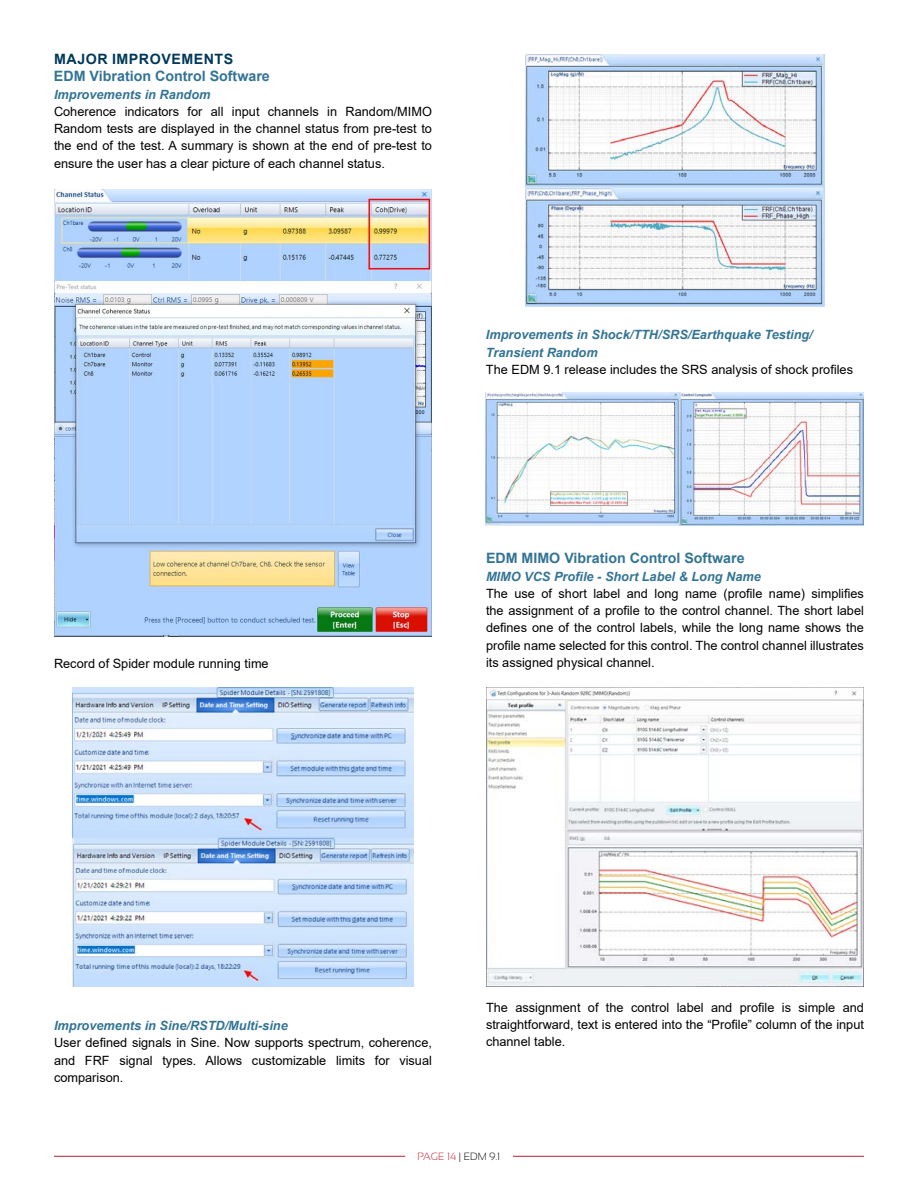
<style>
.page{position:relative;width:918px;height:1188px;background:#fff}
.page>*{position:absolute;margin:0;border:0;box-sizing:border-box;transform-origin:0 0}
.t1{font:700 14.25px "Arial";color:#337494}
.t2{font:700 14.25px "Arial";letter-spacing:.035em;color:#00395a}
.t3{font:12.75px/17.2px "Arial";color:#000;text-align:justify}
.t4{font:italic 700 12.75px/17.2px "Arial";color:#337494}
.t5{font:300 10.5px "Sansation";color:#000}
.s1{color:#be1e2d}
</style>
<div class="page">
<hr style="left:54px;top:1156px;width:810px;height:1px;background:#be1e2d">
<div style="left:405px;top:1153px;width:108px;height:35px;background:#fff"></div>
<img style="left:54px;top:189px;width:378px;height:447px">
<img style="left:73px;top:688px;width:340px;height:298px">
<img style="left:525px;top:54px;width:300px;height:252px">
<img style="left:486px;top:392px;width:378px;height:134px">
<img style="left:486px;top:687px;width:378px;height:300px">
<p class="t2" style="left:54px;top:49px;width:180px">MAJOR IMPROVEMENTS</p>
<p class="t1" style="left:54px;top:66px;width:217px">EDM Vibration Control Software</p>
<p class="t4" style="left:54px;top:86px;width:158px">Improvements in Random</p>
<p class="t3" style="left:54px;top:103px;width:380px">Coherence indicators for all input channels in Random/MIMO Random tests are displayed in the channel status from pre-test to the end of the test. A summary is shown at the end of pre-test to ensure the user has a clear picture of each channel status.</p>
<p class="t4" style="left:486px;top:327px;width:328px">Improvements in Shock/TTH/SRS/Earthquake Testing/<br>Transient Random</p>
<p class="t3" style="left:486px;top:361px;width:369px">The EDM 9.1 release includes the SRS analysis of shock profiles</p>
<p class="t3" style="left:54px;top:655px;width:216px">Record of Spider module running time</p>
<p class="t1" style="left:486px;top:548px;width:260px">EDM MIMO Vibration Control Software</p>
<p class="t4" style="left:486px;top:568px;width:276px">MIMO VCS Profile - Short Label &amp; Long Name</p>
<p class="t3" style="left:486px;top:585px;width:379px">The use of short label and long name (profile name) simplifies the assignment of a profile to the control channel. The short label defines one of the control labels, while the long name shows the profile name selected for this control. The control channel illustrates its assigned physical channel.</p>
<p class="t4" style="left:54px;top:1018px;width:235px">Improvements in Sine/RSTD/Multi-sine</p>
<p class="t3" style="left:54px;top:1034px;width:379px">User defined signals in Sine. Now supports spectrum, coherence, and FRF signal types. Allows customizable limits for visual comparison.</p>
<p class="t3" style="left:486px;top:999px;width:379px">The assignment of the control label and profile is simple and straightforward, text is entered into the “Profile” column of the input channel table.</p>
<p class="t5" style="left:418px;top:1151px;width:84px"><span class="s1">PAGE 14</span> | EDM 9.1</p>
</div>
